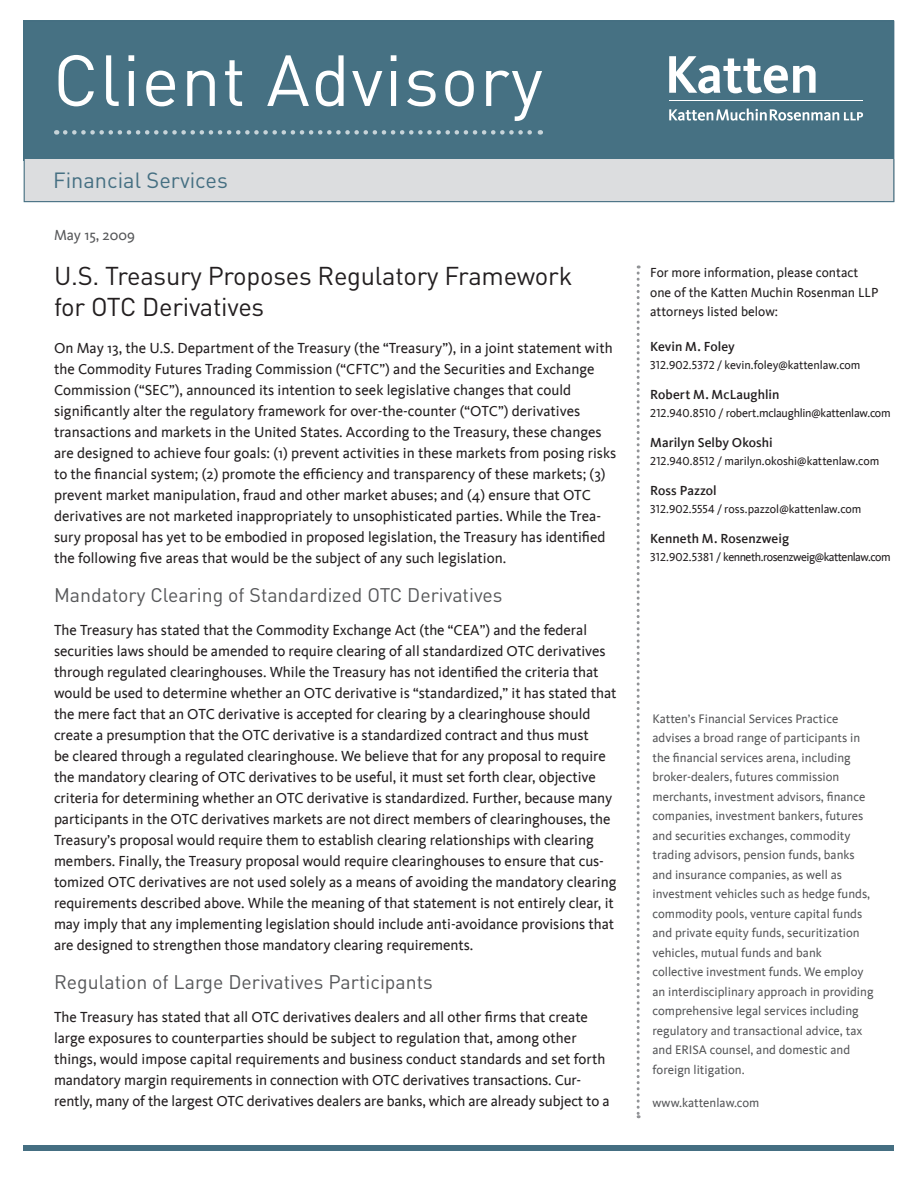
<style>
.page{position:relative;width:918px;height:1188px;background:#fff}
.page>*{position:absolute;margin:0;border:0;box-sizing:border-box;transform-origin:0 0}
.t1{font:71.1px "DINOT";letter-spacing:.02em;color:#fff}
.t2{font:25.5px/30.6px "DINOT";letter-spacing:-.01em;color:#231f20}
.t3{font:21.75px "DINOT";color:#456f82}
.SubHeads{font:19.5px "DINOT";color:#57585a}
.t4{font:15px/21px "Kievit";letter-spacing:-.005em;color:#231f20}
.SubHeads-2{font:15px "Kievit";color:#57585a}
.t5{font:13.5px/19.5px "Kievit";color:#231f20}
.t6{font:500 13.5px "Kievit";color:#231f20}
.t7{font:12.75px/19.5px "Kievit";color:#57585a}
.t8{font:12px "Kievit";letter-spacing:-.015em;color:#231f20}
.t9{font:12px "Kievit";letter-spacing:-.045em;color:#231f20}
.s1{font-family:"Kievit Book SC"}
</style>
<div class="page">
<svg style="left:637px;top:266px;width:3px;height:852px"></svg>
<div style="left:24px;top:21px;width:870px;height:140px;background:#467183"></div>
<div style="left:24px;top:160px;width:871px;height:42px;background:#dcdddf"></div>
<svg style="left:65px;top:130px;width:476px;height:5px"></svg>
<svg style="left:669px;top:56px;width:147px;height:37px"></svg>
<hr style="left:669px;top:101px;width:194px;height:1px;background:#fff">
<svg style="left:669px;top:108px;width:194px;height:13px"></svg>
<div style="left:24px;top:1145px;width:870px;height:6px;background:#456f82"></div>
<div style="left:24px;top:21px;width:870px;height:181px;border:1px solid #456f82"></div>
<p class="t1" style="left:53px;top:32px;width:491px">Client Advisory</p>
<p class="t3" style="left:53px;top:165px;width:176px">Financial Services</p>
<p class="SubHeads-2" style="left:54px;top:226px;width:82px">May 15, 2009</p>
<p class="t2" style="left:54px;top:260px;width:520px">U.S. Treasury Proposes Regulatory Framework for OTC Derivatives</p>
<p class="t4" style="left:54px;top:338px;width:564px">On May 13, the U.S. Department of the Treasury (the “Treasury”), in a joint statement with the Commodity Futures Trading Commission (“CFTC”) and the Securities and Exchange Commission (“SEC”), announced its intention to seek legislative changes that could significantly alter the regulatory framework for over-the-counter (“OTC”) derivatives transactions and markets in the United States. According to the Treasury, these changes are designed to achieve four goals: (1) prevent activities in these markets from posing risks to the financial system; (2) promote the efficiency and transparency of these markets; (3) prevent market manipulation, fraud and other market abuses; and (4) ensure that OTC derivatives are not marketed inappropriately to unsophisticated parties. While the Trea&shy;sury proposal has yet to be embodied in proposed legislation, the Treasury has identified the following five areas that would be the subject of any such legislation.</p>
<p class="SubHeads" style="left:54px;top:582px;width:450px">Mandatory Clearing of Standardized OTC Derivatives</p>
<p class="t4" style="left:54px;top:620px;width:564px">The Treasury has stated that the Commodity Exchange Act (the “CEA”) and the federal securities laws should be amended to require clearing of all standardized OTC derivatives through regulated clearinghouses. While the Treasury has not identified the criteria that would be used to determine whether an OTC derivative is “standardized,” it has stated that the mere fact that an OTC derivative is accepted for clearing by a clearinghouse should create a presumption that the OTC derivative is a standardized contract and thus must<br>be cleared through a regulated clearinghouse. We believe that for any proposal to require the mandatory clearing of OTC derivatives to be useful, it must set forth clear, objective criteria for determining whether an OTC derivative is standardized. Further, because many participants in the OTC derivatives markets are not direct members of clearinghouses, the Treasury’s proposal would require them to establish clearing relationships with clearing members. Finally, the Treasury proposal would require clearinghouses to ensure that cus&shy;tomized OTC derivatives are not used solely as a means of avoiding the mandatory clearing requirements described above. While the meaning of that statement is not entirely clear, it may imply that any implementing legislation should include anti-avoidance provisions that are designed to strengthen those mandatory clearing requirements.</p>
<p class="SubHeads" style="left:54px;top:969px;width:380px">Regulation of Large Derivatives Participants</p>
<p class="t4" style="left:54px;top:1007px;width:557px">The Treasury has stated that all OTC derivatives dealers and all other firms that create large exposures to counterparties should be subject to regulation that, among other things, would impose capital requirements and business conduct standards and set forth mandatory margin requirements in connection with OTC derivatives transactions. Cur&shy;rently, many of the largest OTC derivatives dealers are banks, which are already subject to a</p>
<p class="t5" style="left:650px;top:263px;width:230px">For more information, please contact one of the Katten Muchin Rosenman LLP attorneys listed below:</p>
<p class="t6" style="left:650px;top:339px;width:86px">Kevin M. Foley</p>
<p class="t8" style="left:650px;top:358px;width:212px"><span class="s1">312.902.5372</span> / kevin.foley@kattenlaw.com</p>
<p class="t6" style="left:650px;top:387px;width:131px">Robert M. McLaughlin</p>
<p class="t8" style="left:650px;top:406px;width:242px"><span class="s1">212.940.8510</span> / robert.mclaughlin@kattenlaw.com</p>
<p class="t6" style="left:650px;top:435px;width:124px">Marilyn Selby Okoshi</p>
<p class="t8" style="left:650px;top:454px;width:231px"><span class="s1">212.940.8512</span> / marilyn.okoshi@kattenlaw.com</p>
<p class="t6" style="left:650px;top:483px;width:68px">Ross Pazzol</p>
<p class="t8" style="left:650px;top:502px;width:213px"><span class="s1">312.902.5554</span> / ross.pazzol@kattenlaw.com</p>
<p class="t6" style="left:650px;top:531px;width:140px">Kenneth M. Rosenzweig</p>
<p class="t9" style="left:650px;top:550px;width:242px"><span class="s1">312.902.5381</span> / kenneth.rosenzweig@kattenlaw.com</p>
<p class="t7" style="left:652px;top:709px;width:223px">Katten’s Financial Services Practice advises a broad range of participants in the financial services arena, including broker-dealers, futures commission merchants, investment advisors, finance companies, investment bankers, futures and securities exchanges, commodity trading advisors, pension funds, banks and insurance companies, as well as investment vehicles such as hedge funds, commodity pools, venture capital funds and private equity funds, securitization vehicles, mutual funds and bank collective investment funds. We employ an interdisciplinary approach in providing comprehensive legal services including regulatory and transactional advice, tax and ERISA counsel, and domestic and foreign litigation.</p>
<p class="t7" style="left:652px;top:1093px;width:108px">www.kattenlaw.com</p>
</div>
